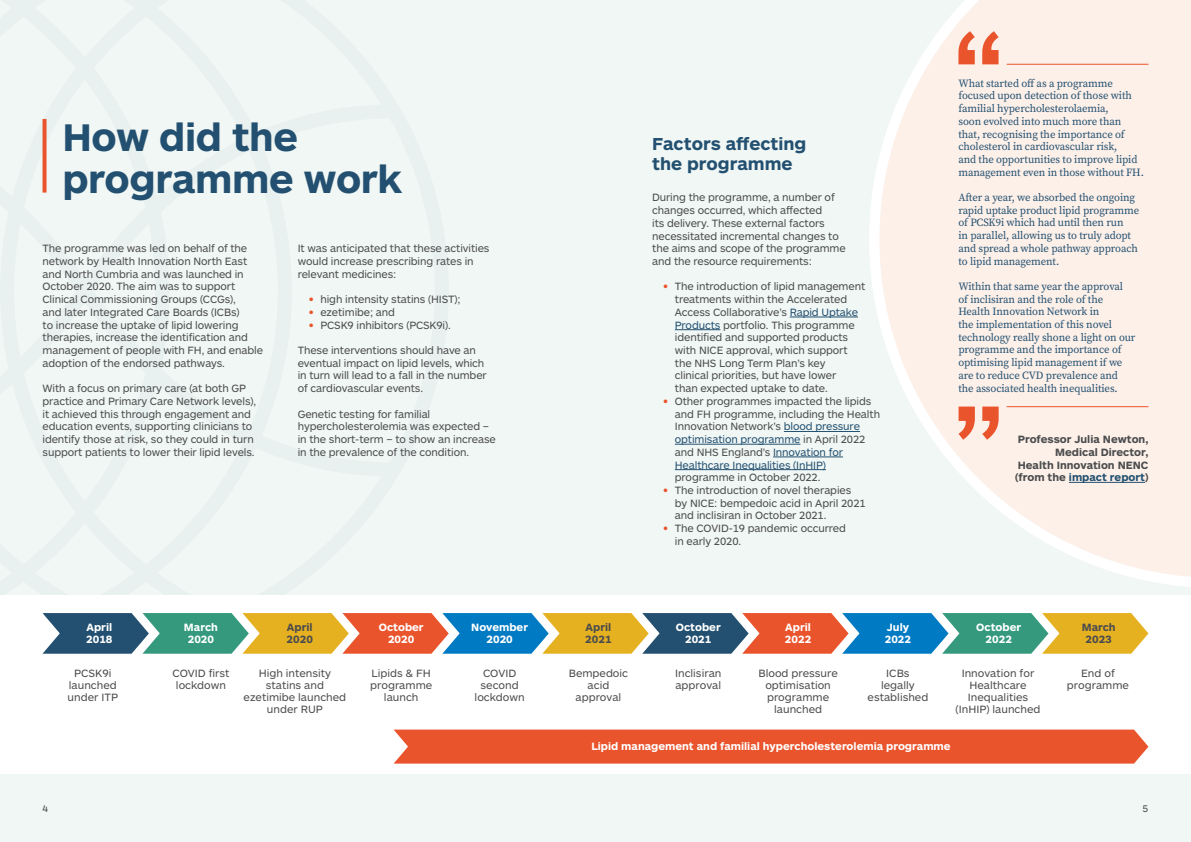
<style>
.page{position:relative;width:1191px;height:842px;background:#f1f7f5}
.page>*{position:absolute;margin:0;border:0;box-sizing:border-box;transform-origin:0 0}
.t1{font:700 40px/42px "ARS Maquette";letter-spacing:-.01em;color:#235070}
.Heading_2{font:700 18px/19.8px "ARS Maquette";color:#235070}
.List_Paragraph{font:11px/12.7px "ARS Maquette";letter-spacing:-.01em;color:#4b4c4d}
.t2{font:11px/12.7px "Source Serif Pro";letter-spacing:-.01em;color:#235070}
.t3{font:700 11px "ARS Maquette";color:#fff}
.t4{font:700 11px/12.7px "ARS Maquette";color:#4b4c4d;text-align:right}
.t5{font:10px "ARS Maquette";color:#4b4c4d}
.s1{font-weight:700;color:#ea542c}
.s2{color:#235070}
</style>
<div class="page">
<div style="left:0;top:596px;width:1191px;height:178px;background:#fff"></div>
<svg style="left:43px;top:119px;width:4px;height:74px"></svg>
<hr style="left:789px;top:317px;width:69px;height:1px;background:#235070">
<hr style="left:675px;top:329px;width:45px;height:1px;background:#235070">
<hr style="left:784px;top:431px;width:76px;height:1px;background:#235070">
<hr style="left:675px;top:444px;width:125px;height:1px;background:#235070">
<hr style="left:773px;top:457px;width:70px;height:1px;background:#235070">
<hr style="left:675px;top:469px;width:151px;height:1px;background:#235070">
<svg style="left:869px;top:0;width:322px;height:587px"></svg>
<hr style="left:1069px;top:482px;width:76px;height:1px;background:#235070">
<hr style="left:1006px;top:64px;width:142px;height:1px;background:#ea542c">
<svg style="left:958px;top:31px;width:40px;height:33px"></svg>
<hr style="left:1006px;top:406px;width:142px;height:1px;background:#ea542c">
<svg style="left:958px;top:407px;width:40px;height:33px"></svg>
<div style="left:393px;top:730px;width:755px;height:34px;background:#ea542c"></div>
<svg style="left:43px;top:613px;width:1105px;height:41px;background:#898f72"></svg>
<p class="t1" style="left:62px;top:114px;width:341px">How did the programme work</p>
<p class="List_Paragraph" style="left:43px;top:242px;width:222px">The programme was led on behalf of the network by Health Innovation North East and North Cumbria and was launched in October 2020. The aim was to support Clinical Commissioning Groups (CCGs),<br>and later Integrated Care Boards (ICBs)<br>to increase the uptake of lipid lowering therapies, increase the identification and management of people with FH, and enable adoption of the endorsed pathways.</p>
<p class="List_Paragraph" style="left:43px;top:381px;width:215px">With a focus on primary care (at both GP practice and Primary Care Network levels), it achieved this through engagement and education events, supporting clinicians to identify those at risk, so they could in turn support patients to lower their lipid levels.</p>
<p class="List_Paragraph" style="left:298px;top:242px;width:193px">It was anticipated that these activities would increase prescribing rates in relevant medicines:</p>
<p class="List_Paragraph" style="left:309px;top:292px;width:153px"><span class="s1">•</span> high intensity statins (HIST);</p>
<p class="List_Paragraph" style="left:309px;top:305px;width:88px"><span class="s1">•</span> ezetimibe; and</p>
<p class="List_Paragraph" style="left:309px;top:318px;width:143px"><span class="s1">•</span> PCSK9 inhibitors (PCSK9i).</p>
<p class="List_Paragraph" style="left:298px;top:343px;width:191px">These interventions should have an eventual impact on lipid levels, which in turn will lead to a fall in the number of cardiovascular events.</p>
<p class="List_Paragraph" style="left:298px;top:407px;width:199px">Genetic testing for familial hypercholesterolemia was expected – in the short-term – to show an increase in the prevalence of the condition.</p>
<p class="t3" style="left:87px;top:620px;width:27px">April</p>
<p class="t3" style="left:86px;top:632px;width:28px">2018</p>
<p class="List_Paragraph" style="left:74px;top:666px;width:39px">PCSK9i</p>
<p class="List_Paragraph" style="left:68px;top:679px;width:52px;line-height:12.1px">launched under ITP</p>
<p class="t3" style="left:184px;top:620px;width:35px">March</p>
<p class="t3" style="left:188px;top:632px;width:28px">2020</p>
<p class="List_Paragraph" style="left:172px;top:666px;width:58px">COVID first</p>
<p class="List_Paragraph" style="left:176px;top:678px;width:52px">lockdown</p>
<p class="t4" style="left:287px;top:620px;width:27px">April</p>
<p class="t4" style="left:286px;top:632px;width:28px">2020</p>
<p class="List_Paragraph" style="left:243px;top:667px;width:104px;line-height:12.1px;text-align:center">High intensity statins and ezetimibe launched under RUP</p>
<p class="t3" style="left:379px;top:620px;width:46px">October</p>
<p class="t3" style="left:388px;top:632px;width:28px">2020</p>
<p class="List_Paragraph" style="left:372px;top:666px;width:61px">Lipids &amp; FH</p>
<p class="List_Paragraph" style="left:370px;top:679px;width:64px;line-height:12.1px;text-align:center">programme launch</p>
<p class="t3" style="left:471px;top:620px;width:58px">November</p>
<p class="t3" style="left:486px;top:632px;width:28px">2020</p>
<p class="List_Paragraph" style="left:474px;top:667px;width:52px;line-height:12.1px;text-align:center">COVID second lockdown</p>
<p class="Heading_2" style="left:652px;top:133px;width:156px">Factors affecting the programme</p>
<p class="List_Paragraph" style="left:652px;top:191px;width:195px">During the programme, a number of changes occurred, which affected<br>its delivery. These external factors necessitated incremental changes to the aims and scope of the programme and the resource requirements:</p>
<p class="List_Paragraph" style="left:675px;top:280px;width:192px;text-indent:-11px"><span class="s1">•</span> The introduction of lipid management treatments within the Accelerated Access Collaborative’s <span class="s2">Rapid Uptake Products</span> portfolio. This programme identified and supported products with NICE approval, which support the NHS Long Term Plan’s key<br>clinical priorities, but have lower<br>than expected uptake to date.</p>
<p class="List_Paragraph" style="left:675px;top:394px;width:207px;text-indent:-11px"><span class="s1">•</span> Other programmes impacted the lipids and FH programme, including the Health Innovation Network’s <span class="s2">blood pressure optimisation programme</span> in April 2022 and NHS England’s <span class="s2">Innovation for Healthcare Inequalities (InHIP) </span>programme in October 2022.</p>
<p class="List_Paragraph" style="left:675px;top:483px;width:192px;text-indent:-11px"><span class="s1">•</span> The introduction of novel therapies by NICE: bempedoic acid in April 2021 and inclisiran in October 2021.</p>
<p class="List_Paragraph" style="left:675px;top:521px;width:172px;text-indent:-11px"><span class="s1">•</span> The COVID-19 pandemic occurred in early 2020.</p>
<p class="t2" style="left:958px;top:77px;width:187px">What started off as a programme focused upon detection of those with familial hypercholesterolaemia,<br>soon evolved into much more than that, recognising the importance of cholesterol in cardiovascular risk,<br>and the opportunities to improve lipid management even in those without FH.</p>
<p class="t2" style="left:958px;top:191px;width:182px">After a year, we absorbed the ongoing rapid uptake product lipid programme of PCSK9i which had until then run<br>in parallel, allowing us to truly adopt and spread a whole pathway approach to lipid management.</p>
<p class="t2" style="left:958px;top:280px;width:178px">Within that same year the approval of inclisiran and the role of the Health Innovation Network in<br>the implementation of this novel technology really shone a light on our programme and the importance of optimising lipid management if we are to reduce CVD prevalence and the associated health inequalities.</p>
<p class="t4" style="left:1015px;top:432px;width:135px">Professor Julia Newton,<br>Medical Director,<br>Health Innovation NENC (from the <span class="s2">impact report</span>)</p>
<p class="t4" style="left:585px;top:620px;width:27px">April</p>
<p class="t4" style="left:585px;top:632px;width:28px">2021</p>
<p class="List_Paragraph" style="left:569px;top:667px;width:61px;line-height:12.1px;text-align:center">Bempedoic acid approval</p>
<p class="t3" style="left:676px;top:620px;width:46px">October</p>
<p class="t3" style="left:685px;top:632px;width:28px">2021</p>
<p class="List_Paragraph" style="left:675px;top:667px;width:48px;line-height:12.1px">Inclisiran approval</p>
<p class="t3" style="left:785px;top:620px;width:27px">April</p>
<p class="t3" style="left:785px;top:632px;width:28px">2022</p>
<p class="List_Paragraph" style="left:758px;top:667px;width:81px;line-height:12.1px;text-align:center">Blood pressure optimisation programme launched</p>
<p class="t3" style="left:887px;top:620px;width:24px">July</p>
<p class="t3" style="left:884px;top:632px;width:28px">2022</p>
<p class="List_Paragraph" style="left:867px;top:667px;width:62px;line-height:12.1px;text-align:center">ICBs<br>legally established</p>
<p class="t3" style="left:976px;top:620px;width:46px">October</p>
<p class="t3" style="left:985px;top:632px;width:28px">2022</p>
<p class="List_Paragraph" style="left:955px;top:667px;width:86px;line-height:12.1px;text-align:center">Innovation for<br>Healthcare<br>Inequalities (InHIP) launched</p>
<p class="t4" style="left:1081px;top:620px;width:35px">March</p>
<p class="t4" style="left:1085px;top:632px;width:28px">2023</p>
<p class="List_Paragraph" style="left:1067px;top:667px;width:64px;line-height:12.1px;text-align:center">End of programme</p>
<p class="t3" style="left:591px;top:739px;width:361px">Lipid management and familial hypercholesterolemia programme</p>
<p class="t5" style="left:43px;top:802px;width:7px">4</p>
<p class="t5" style="left:1142px;top:802px;width:7px">5</p>
</div>
